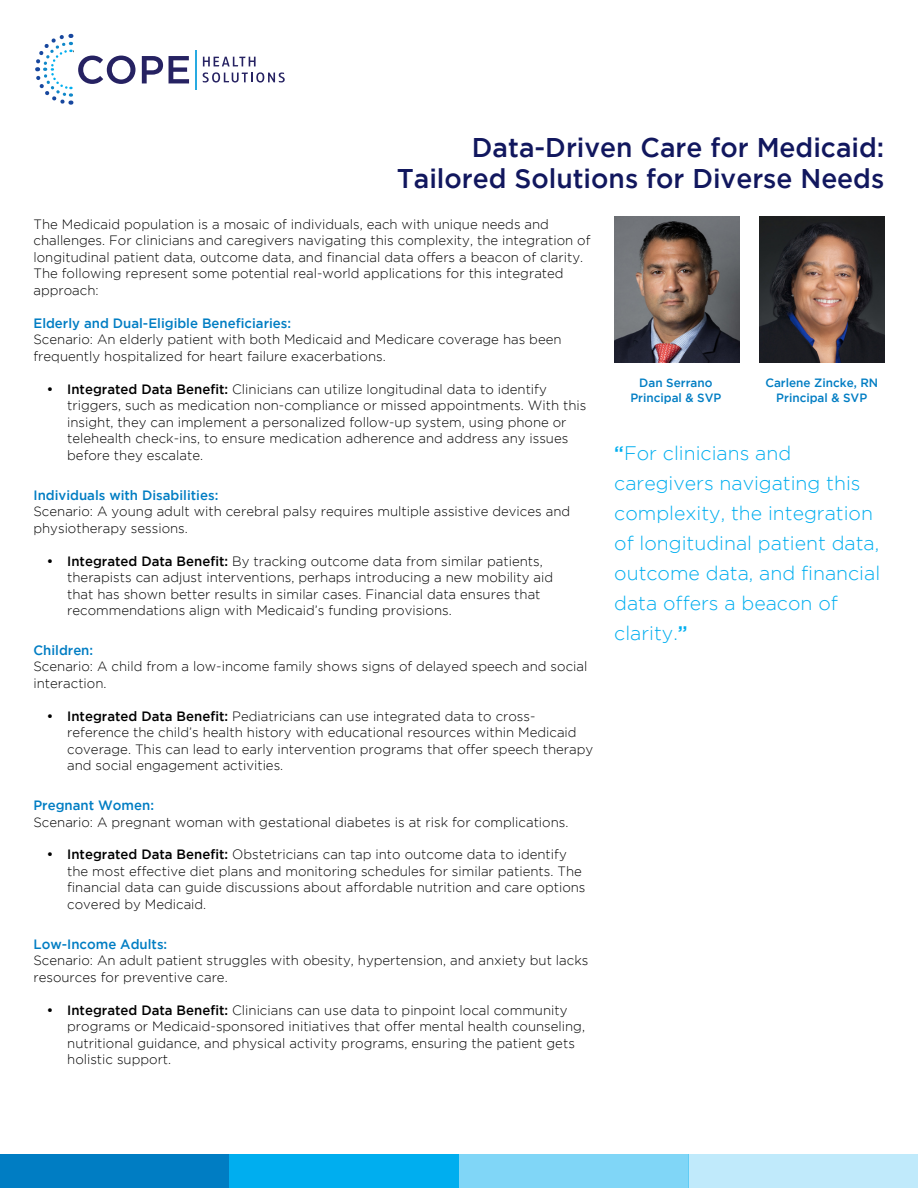
<style>
.page{position:relative;width:918px;height:1188px;background:#fff}
.page>*{position:absolute;margin:0;border:0;box-sizing:border-box;transform-origin:0 0}
.t1{font:500 27px/31.5px "Gotham";color:#11175e;text-align:right}
.t2{font:300 19.5px/30px "Gotham";color:#00aeef}
.t3{font:300 13.5px/16.5px "Gotham";color:#000}
.t4{font:500 13.5px "Gotham";color:#007dc3}
.t5{font:500 12px/15px "Gotham";color:#007dc3;text-align:center}
.s1{font-weight:500}
</style>
<div class="page">
<div style="left:0;top:1154px;width:230px;height:34px;background:#007dc3"></div>
<div style="left:459px;top:1154px;width:229px;height:34px;background:#80d6f7"></div>
<div style="left:230px;top:1154px;width:229px;height:34px;background:#00aeef"></div>
<div style="left:688px;top:1154px;width:230px;height:34px;background:#c0eafb"></div>
<svg style="left:35px;top:33px;width:100px;height:72px"></svg>
<svg style="left:142px;top:56px;width:21px;height:27px"></svg>
<svg style="left:169px;top:56px;width:20px;height:27px"></svg>
<svg style="left:203px;top:57px;width:53px;height:9px"></svg>
<svg style="left:203px;top:72px;width:82px;height:11px"></svg>
<hr style="left:195px;top:51px;width:2px;height:39px;background:#28aae1">
<img style="left:759px;top:216px;width:125px;height:147px">
<img style="left:614px;top:216px;width:125px;height:147px">
<h1 class="t1" style="left:397px;top:131px;width:489px">Data-Driven Care for Medicaid:<br>Tailored Solutions for Diverse Needs</h1>
<p class="t3" style="left:33px;top:216px;width:559px">The Medicaid population is a mosaic of individuals, each with unique needs and challenges. For clinicians and caregivers navigating this complexity, the integration of longitudinal patient data, outcome data, and financial data offers a beacon of clarity.<br>The following represent some potential real-world applications for this integrated approach:</p>
<p class="t4" style="left:33px;top:315px;width:259px">Elderly and Dual-Eligible Beneficiaries:</p>
<p class="t3" style="left:33px;top:331px;width:530px">Scenario: An elderly patient with both Medicaid and Medicare coverage has been frequently hospitalized for heart failure exacerbations.</p>
<p class="t3" style="left:67px;top:381px;width:521px;text-indent:-20px"><span class="s1">• Integrated Data Benefit:</span> Clinicians can utilize longitudinal data to identify triggers, such as medication non-compliance or missed appointments. With this insight, they can implement a personalized follow-up system, using phone or telehealth check-ins, to ensure medication adherence and address any issues before they escalate.</p>
<p class="t4" style="left:33px;top:487px;width:186px">Individuals with Disabilities:</p>
<p class="t3" style="left:33px;top:503px;width:538px">Scenario: A young adult with cerebral palsy requires multiple assistive devices and physiotherapy sessions.</p>
<p class="t3" style="left:67px;top:552px;width:488px;text-indent:-20px"><span class="s1">• Integrated Data Benefit:</span> By tracking outcome data from similar patients, therapists can adjust interventions, perhaps introducing a new mobility aid that has shown better results in similar cases. Financial data ensures that recommendations align with Medicaid’s funding provisions.</p>
<p class="t4" style="left:33px;top:642px;width:61px">Children:</p>
<p class="t3" style="left:33px;top:658px;width:555px">Scenario: A child from a low-income family shows signs of delayed speech and social interaction.</p>
<p class="t3" style="left:67px;top:708px;width:528px;text-indent:-20px"><span class="s1">• Integrated Data Benefit:</span> Pediatricians can use integrated data to cross&shy;reference the child’s health history with educational resources within Medicaid coverage. This can lead to early intervention programs that offer speech therapy and social engagement activities.</p>
<p class="t4" style="left:33px;top:798px;width:122px">Pregnant Women:</p>
<p class="t3" style="left:33px;top:813px;width:536px">Scenario: A pregnant woman with gestational diabetes is at risk for complications.</p>
<p class="t3" style="left:67px;top:846px;width:520px;text-indent:-20px"><span class="s1">• Integrated Data Benefit:</span> Obstetricians can tap into outcome data to identify the most effective diet plans and monitoring schedules for similar patients. The financial data can guide discussions about affordable nutrition and care options covered by Medicaid.</p>
<p class="t4" style="left:33px;top:936px;width:135px">Low-Income Adults:</p>
<p class="t3" style="left:33px;top:952px;width:556px">Scenario: An adult patient struggles with obesity, hypertension, and anxiety but lacks resources for preventive care.</p>
<p class="t3" style="left:67px;top:1002px;width:519px;text-indent:-20px"><span class="s1">• Integrated Data Benefit:</span> Clinicians can use data to pinpoint local community programs or Medicaid-sponsored initiatives that offer mental health counseling, nutritional guidance, and physical activity programs, ensuring the patient gets holistic support.</p>
<p class="t5" style="left:630px;top:375px;width:93px">Dan Serrano<br>Principal &amp; SVP</p>
<p class="t5" style="left:765px;top:375px;width:114px">Carlene Zincke, RN<br>Principal &amp; SVP</p>
<h2 class="t2" style="left:614px;top:438px;width:267px"><span class="s1">“</span>For clinicians and caregivers navigating this complexity, the integration of longitudinal patient data, outcome data, and financial data offers a beacon of clarity.<span class="s1">”</span></h2>
</div>
